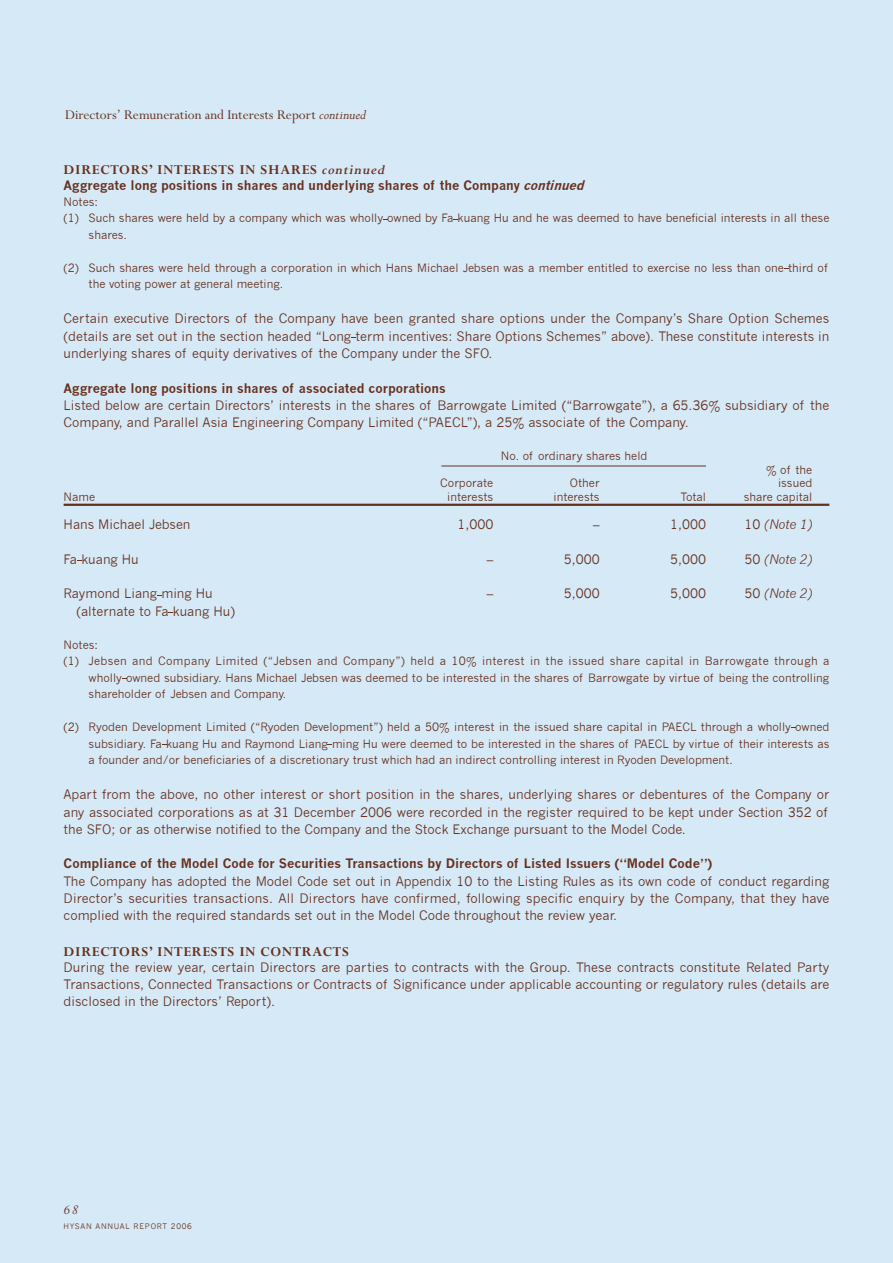
<style>
.page{position:relative;width:893px;height:1263px;background:#fff}
.page>*{position:absolute;margin:0;border:0;box-sizing:border-box;transform-origin:0 0}
.t1{font:700 15px "Perpetua Std";letter-spacing:.05em;color:#68311e}
.t2{font:15px "Perpetua Std";color:#68311e}
.t3{font:italic 15px "Perpetua Std";color:#68311e}
.t4{font:12.75px/17.2px "News Gothic";color:#68311e;text-align:justify}
.t5{font:700 12.75px "News Gothic";color:#68311e}
.t6{font:italic 12.75px "News Gothic";color:#68311e}
.t7{font:11.25px/16.5px "News Gothic";color:#68311e}
.t8{font:11.25px "News Gothic";letter-spacing:.03em;color:#68311e}
.t9{font:7.5px "News Gothic";letter-spacing:.1em;color:#68311e}
.s1{font-style:italic}
.s2{font-style:normal}
</style>
<div class="page">
<div style="left:0;top:0;width:892px;height:1263px;background:#d6e9f7"></div>
<hr style="left:64px;top:504px;width:765px;height:2px;background:#68311e">
<hr style="left:441px;top:466px;width:265px;height:1px;background:#68311e">
<p class="t2" style="left:65px;top:108px;width:302px">Directors’ Remuneration and Interests Report <span class="s1">continued</span></p>
<p class="t1" style="left:64px;top:164px;width:323px">DIRECTORS’ INTERESTS IN SHARES <span class="s1">continued</span></p>
<p class="t5" style="left:64px;top:178px;width:525px">Aggregate long positions in shares and underlying shares of the Company <span class="s1">continued</span></p>
<p class="t7" style="left:64px;top:193px;width:36px">Notes:</p>
<p class="t7" style="left:64px;top:210px;width:767px">(1) Such shares were held by a company which was wholly owned by Fa kuang Hu and he was deemed to have beneficial interests in all these</p>
<p class="t7" style="left:89px;top:226px;width:40px">shares.</p>
<p class="t7" style="left:89px;top:259px;width:740px;text-indent:-25px">(2) Such shares were held through a corporation in which Hans Michael Jebsen was a member entitled to exercise no less than one third of the voting power at general meeting.</p>
<p class="t4" style="left:64px;top:310px;width:767px">Certain executive Directors of the Company have been granted share options under the Company’s Share Option Schemes (details are set out in the section headed “Long term incentives: Share Options Schemes” above). These constitute interests in underlying shares of equity derivatives of the Company under the SFO.</p>
<p class="t5" style="left:64px;top:380px;width:384px">Aggregate long positions in shares of associated corporations</p>
<p class="t4" style="left:64px;top:396px;width:767px">Listed below are certain Directors’ interests in the shares of Barrowgate Limited (“Barrowgate”), a 65.36% subsidiary of the<br>Company, and Parallel Asia Engineering Company Limited (“PAECL”), a 25% associate of the Company.</p>
<p class="t7" style="left:501px;top:448px;width:148px">No. of ordinary shares held</p>
<p class="t7" style="left:766px;top:461px;width:48px">% of the</p>
<p class="t7" style="left:440px;top:475px;width:54px">Corporate</p>
<p class="t7" style="left:570px;top:475px;width:31px">Other</p>
<p class="t7" style="left:778px;top:475px;width:36px">issued</p>
<p class="t7" style="left:64px;top:488px;width:33px">Name</p>
<p class="t7" style="left:447px;top:488px;width:48px">interests</p>
<p class="t7" style="left:553px;top:488px;width:48px">interests</p>
<p class="t7" style="left:680px;top:488px;width:27px">Total</p>
<p class="t7" style="left:743px;top:488px;width:70px">share capital</p>
<p class="t4" style="left:64px;top:516px;width:128px">Hans Michael Jebsen</p>
<p class="t4" style="left:457px;top:516px;width:37px">1,000</p>
<p class="t4" style="left:593px;top:516px;width:8px">–</p>
<p class="t4" style="left:670px;top:516px;width:37px">1,000</p>
<p class="t6" style="left:744px;top:517px;width:69px"><span class="s2">10</span> (Note 1)</p>
<p class="t4" style="left:64px;top:550px;width:77px">Fa kuang Hu</p>
<p class="t4" style="left:487px;top:550px;width:8px">–</p>
<p class="t4" style="left:563px;top:550px;width:37px">5,000</p>
<p class="t4" style="left:670px;top:550px;width:37px">5,000</p>
<p class="t6" style="left:744px;top:551px;width:69px"><span class="s2">50</span> (Note 2)</p>
<p class="t4" style="left:64px;top:585px;width:151px">Raymond Liang ming Hu</p>
<p class="t4" style="left:487px;top:585px;width:8px">–</p>
<p class="t4" style="left:563px;top:585px;width:37px">5,000</p>
<p class="t4" style="left:670px;top:585px;width:37px">5,000</p>
<p class="t6" style="left:744px;top:586px;width:69px"><span class="s2">50</span> (Note 2)</p>
<p class="t4" style="left:76px;top:602px;width:160px">(alternate to Fa kuang Hu)</p>
<p class="t7" style="left:64px;top:636px;width:36px">Notes:</p>
<p class="t8" style="left:64px;top:654px;width:767px">(1) Jebsen and Company Limited (“Jebsen and Company”) held a 10% interest in the issued share capital in Barrowgate through a</p>
<p class="t7" style="left:89px;top:669px;width:742px">wholly owned subsidiary. Hans Michael Jebsen was deemed to be interested in the shares of Barrowgate by virtue of being the controlling</p>
<p class="t7" style="left:89px;top:686px;width:199px">shareholder of Jebsen and Company.</p>
<p class="t7" style="left:89px;top:719px;width:742px;text-align:justify;text-indent:-25px">(2) Ryoden Development Limited (“Ryoden Development”) held a 50% interest in the issued share capital in PAECL through a wholly owned subsidiary. Fa kuang Hu and Raymond Liang ming Hu were deemed to be interested in the shares of PAECL by virtue of their interests as a founder and/or beneficiaries of a discretionary trust which had an indirect controlling interest in Ryoden Development.</p>
<p class="t4" style="left:64px;top:786px;width:767px;text-align:left">Apart from the above, no other interest or short position in the shares, underlying shares or debentures of the Company or any associated corporations as at 31 December 2006 were recorded in the register required to be kept under Section 352 of the SFO; or as otherwise notified to the Company and the Stock Exchange pursuant to the Model Code.</p>
<p class="t5" style="left:64px;top:856px;width:650px">Compliance of the Model Code for Securities Transactions by Directors of Listed Issuers (“Model Code”)</p>
<p class="t4" style="left:64px;top:872px;width:767px">The Company has adopted the Model Code set out in Appendix 10 to the Listing Rules as its own code of conduct regarding Director’s securities transactions. All Directors have confirmed, following specific enquiry by the Company, that they have complied with the required standards set out in the Model Code throughout the review year.</p>
<p class="t1" style="left:64px;top:945px;width:287px">DIRECTORS’ INTERESTS IN CONTRACTS</p>
<p class="t4" style="left:64px;top:958px;width:767px">During the review year, certain Directors are parties to contracts with the Group. These contracts constitute Related Party Transactions, Connected Transactions or Contracts of Significance under applicable accounting or regulatory rules (details are disclosed in the Directors’ Report).</p>
<p class="t3" style="left:64px;top:1203px;width:17px">68</p>
<p class="t9" style="left:64px;top:1222px;width:130px">HYSAN ANNUAL REPORT 2006</p>
</div>
